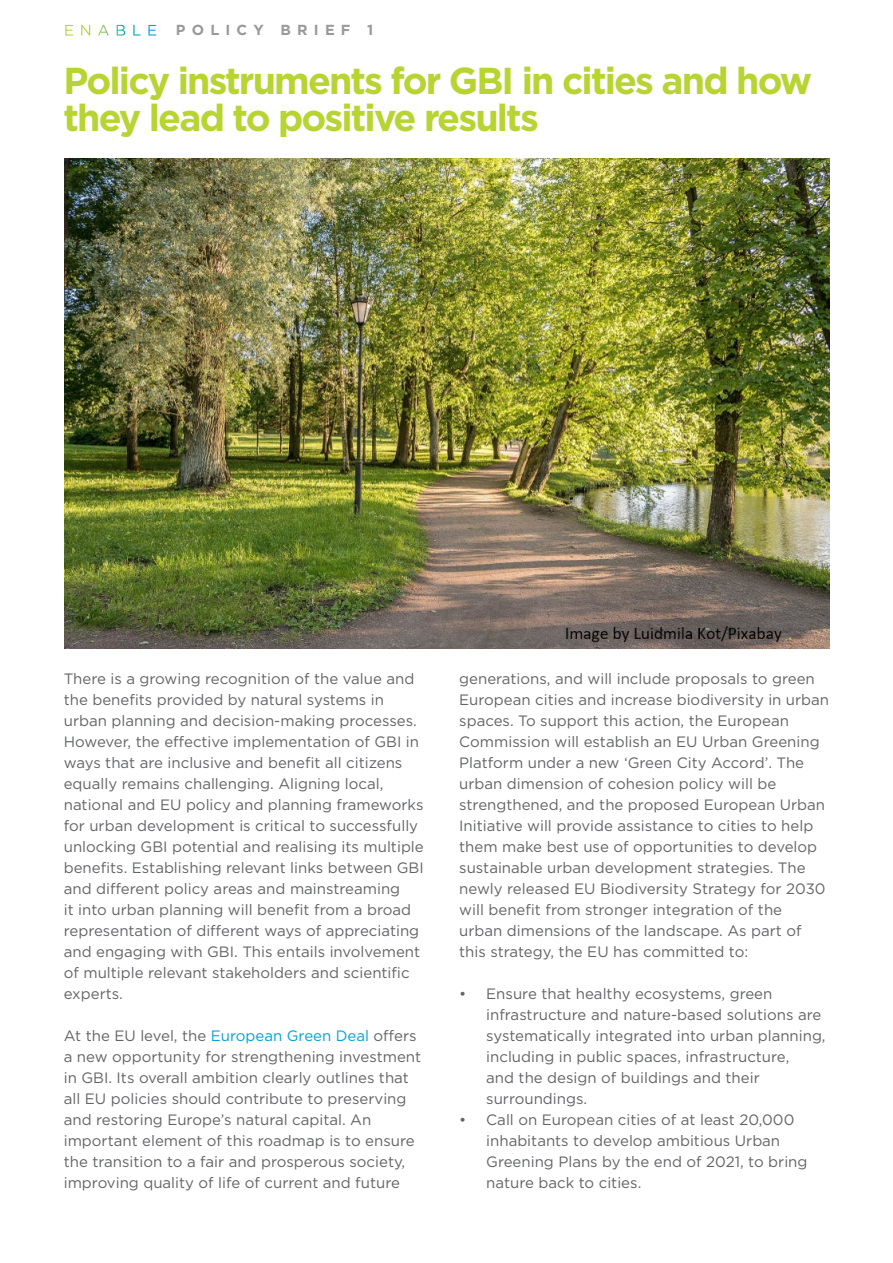
<style>
.page{position:relative;width:893px;height:1263px;background:#fff}
.page>*{position:absolute;margin:0;border:0;box-sizing:border-box;transform-origin:0 0}
.t1{font:700 37.5px/37.5px "Gotham";letter-spacing:-.05em;color:#b7d433}
.t2{font:15px/21px "Gotham";color:#636466}
.t3{font:700 14.55px "Gotham";letter-spacing:.425em;color:#999}
.s1{font-weight:400;font-size:15.15px;color:#fff}
.s2{color:#00a3d6}
</style>
<div class="page">
<img style="left:65px;top:158px;width:764px;height:490px">
<p class="t3" style="left:64px;top:20px;width:311px"><span class="s1">ENABLE</span> POLICY BRIEF 1</p>
<h1 class="t1" style="left:63px;top:62px;width:750px">Policy instruments for GBI in cities and how they lead to positive results</h1>
<p class="t2" style="left:64px;top:668px;width:361px">There is a growing recognition of the value and the benefits provided by natural systems in urban planning and decision-making processes.<br>However, the effective implementation of GBI in ways that are inclusive and benefit all citizens equally remains challenging. Aligning local, national and EU policy and planning frameworks for urban development is critical to successfully unlocking GBI potential and realising its multiple benefits. Establishing relevant links between GBI and different policy areas and mainstreaming<br>it into urban planning will benefit from a broad representation of different ways of appreciating and engaging with GBI. This entails involvement of multiple relevant stakeholders and scientific experts.</p>
<p class="t2" style="left:64px;top:1025px;width:359px">At the EU level, the <span class="s2">European Green Deal</span> offers a new opportunity for strengthening investment in GBI. Its overall ambition clearly outlines that all EU policies should contribute to preserving and restoring Europe’s natural capital. An important element of this roadmap is to ensure the transition to a fair and prosperous society, improving quality of life of current and future</p>
<p class="t2" style="left:459px;top:668px;width:371px">generations, and will include proposals to green European cities and increase biodiversity in urban spaces. To support this action, the European Commission will establish an EU Urban Greening Platform under a new ‘Green City Accord’. The urban dimension of cohesion policy will be strengthened, and the proposed European Urban Initiative will provide assistance to cities to help them make best use of opportunities to develop sustainable urban development strategies. The newly released EU Biodiversity Strategy for 2030 will benefit from stronger integration of the<br>urban dimensions of the landscape. As part of this strategy, the EU has committed to:</p>
<p class="t2" style="left:486px;top:983px;width:341px;text-indent:-27px">• Ensure that healthy ecosystems, green infrastructure and nature-based solutions are systematically integrated into urban planning, including in public spaces, infrastructure,<br>and the design of buildings and their surroundings.</p>
<p class="t2" style="left:486px;top:1109px;width:323px;text-indent:-27px">• Call on European cities of at least 20,000 inhabitants to develop ambitious Urban Greening Plans by the end of 2021, to bring nature back to cities.</p>
</div>
